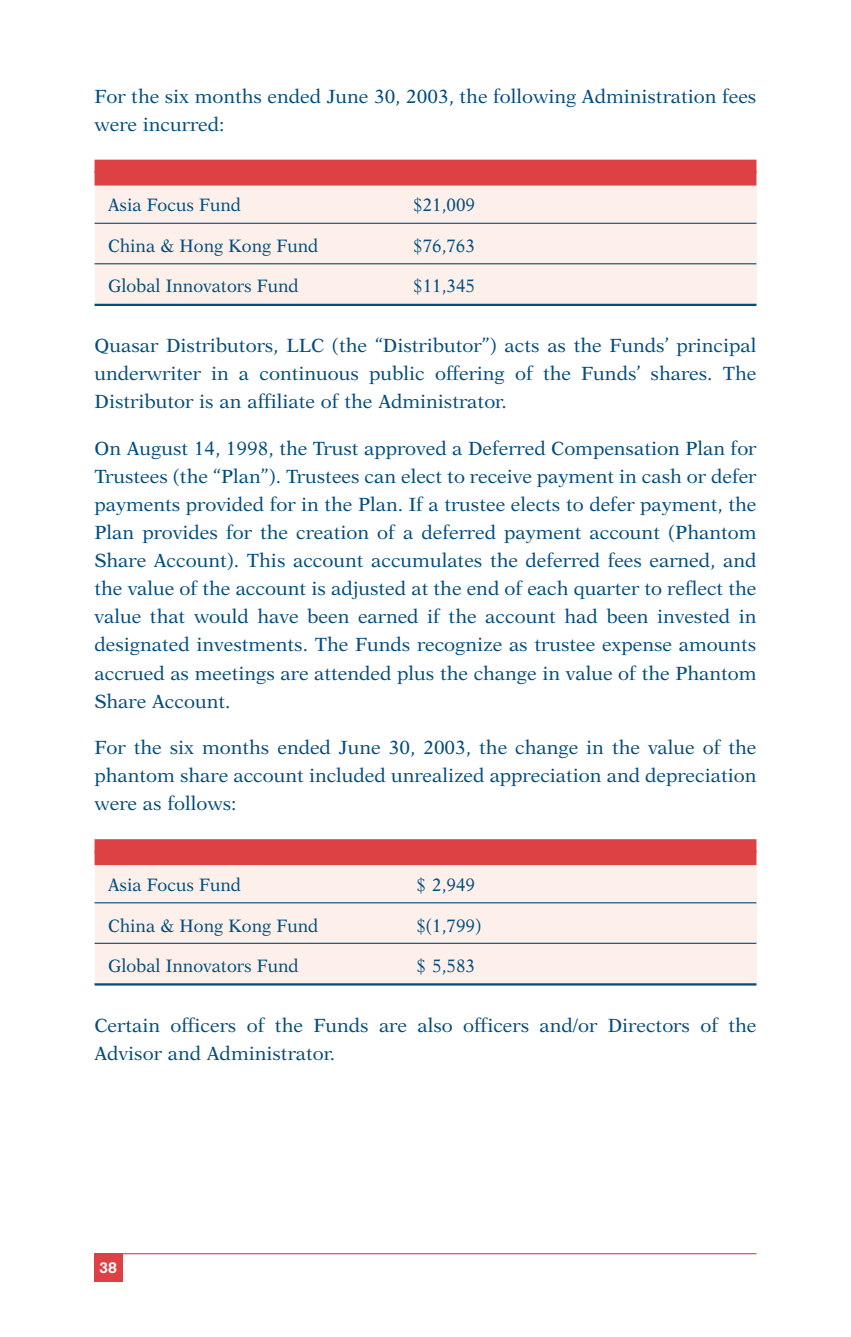
<style>
.page{position:relative;width:851px;height:1337px;background:#fff}
.page>*{position:absolute;margin:0;border:0;box-sizing:border-box;transform-origin:0 0}
.t1{font:19.12px/28.1px "New Aster";color:#004d7e;text-align:justify}
.t2{font:18px "New Aster";color:#004d7e;scale:.95 1}
.t3{font:500 15.75px "Akzidenz Grotesk BE";color:#fff}
</style>
<div class="page">
<div style="left:94px;top:839px;width:662px;height:146px;background:#fdf0ea"></div>
<div style="left:94px;top:839px;width:662px;height:13px;background:#dd4144"></div>
<div style="left:94px;top:850px;width:662px;height:15px;background:#dd4144"></div>
<hr style="left:94px;top:902px;width:662px;height:1px;background:#004d7e">
<hr style="left:94px;top:942px;width:662px;height:2px;background:#004d7e">
<hr style="left:94px;top:983px;width:662px;height:2px;background:#004d7e">
<div style="left:94px;top:160px;width:662px;height:146px;background:#fdf0ea"></div>
<div style="left:94px;top:160px;width:662px;height:13px;background:#dd4144"></div>
<div style="left:94px;top:171px;width:662px;height:15px;background:#dd4144"></div>
<hr style="left:94px;top:223px;width:662px;height:1px;background:#004d7e">
<hr style="left:94px;top:263px;width:662px;height:1px;background:#004d7e">
<hr style="left:94px;top:304px;width:662px;height:2px;background:#004d7e">
<hr style="left:94px;top:1253px;width:662px;height:1px;background:#dd4144">
<div style="left:94px;top:1253px;width:29px;height:28px;background:#dd4144"></div>
<p class="t1" style="left:94px;top:83px;width:663px">For the six months ended June 30, 2003, the following Administration fees were incurred:</p>
<p class="t2" style="left:108px;top:198px;width:141px">Asia Focus Fund</p>
<p class="t2" style="left:413px;top:198px;width:67px">$21,009</p>
<p class="t2" style="left:108px;top:238px;width:223px">China &amp; Hong Kong Fund</p>
<p class="t2" style="left:413px;top:238px;width:67px">$76,763</p>
<p class="t2" style="left:108px;top:279px;width:202px">Global Innovators Fund</p>
<p class="t2" style="left:413px;top:279px;width:67px">$11,345</p>
<p class="t1" style="left:94px;top:333px;width:663px">Quasar Distributors, LLC (the “Distributor”) acts as the Funds’ principal underwriter in a continuous public offering of the Funds’ shares. The Distributor is an affiliate of the Administrator.</p>
<p class="t1" style="left:94px;top:435px;width:663px">On August 14, 1998, the Trust approved a Deferred Compensation Plan for Trustees (the “Plan”). Trustees can elect to receive payment in cash or defer payments provided for in the Plan. If a trustee elects to defer payment, the Plan provides for the creation of a deferred payment account (Phantom Share Account). This account accumulates the deferred fees earned, and the value of the account is adjusted at the end of each quarter to reflect the value that would have been earned if the account had been invested in designated investments. The Funds recognize as trustee expense amounts accrued as meetings are attended plus the change in value of the Phantom Share Account.</p>
<p class="t1" style="left:94px;top:734px;width:663px">For the six months ended June 30, 2003, the change in the value of the phantom share account included unrealized appreciation and depreciation were as follows:</p>
<p class="t2" style="left:108px;top:877px;width:141px">Asia Focus Fund</p>
<p class="t2" style="left:416px;top:877px;width:63px">$ 2,949</p>
<p class="t2" style="left:108px;top:917px;width:223px">China &amp; Hong Kong Fund</p>
<p class="t2" style="left:416px;top:917px;width:70px">$(1,799)</p>
<p class="t2" style="left:108px;top:958px;width:202px">Global Innovators Fund</p>
<p class="t2" style="left:416px;top:958px;width:63px">$ 5,583</p>
<p class="t1" style="left:94px;top:1012px;width:663px">Certain officers of the Funds are also officers and/or Directors of the<br>Advisor and Administrator.</p>
<p class="t3" style="left:99px;top:1261px;width:19px">38</p>
</div>
